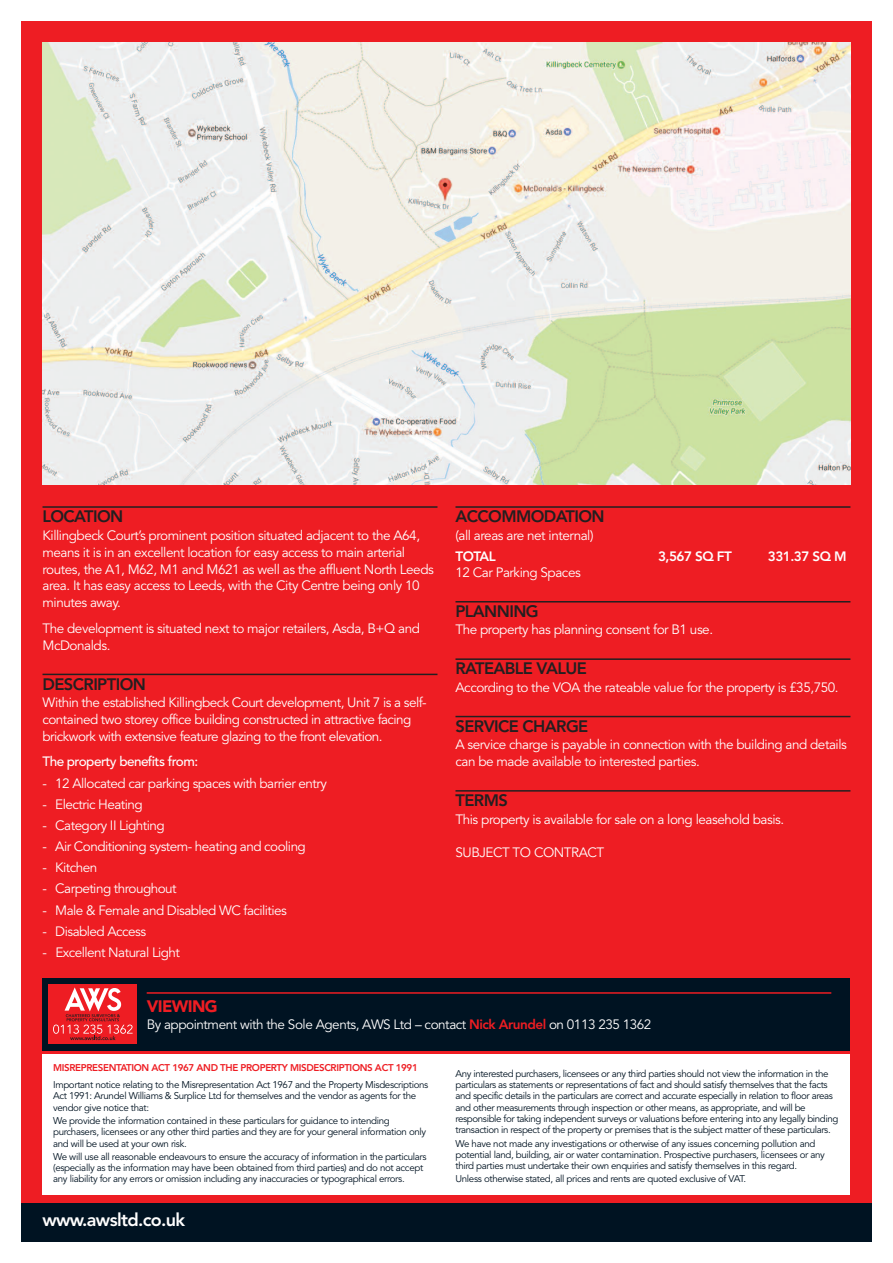
<style>
.page{position:relative;width:893px;height:1263px;background:#fff}
.page>*{position:absolute;margin:0;border:0;box-sizing:border-box;transform-origin:0 0}
.t1{font:800 18px "Avenir";letter-spacing:-.035em;color:#fff}
.t2{font:800 16.5px "Avenir";letter-spacing:-.035em;color:#231f20}
.t3{font:900 16.5px "Avenir";letter-spacing:-.035em;color:#ee1d23}
.t4{font:13.5px/17px "Avenir";letter-spacing:-.035em;color:#fff}
.t5{font:500 13.5px "Avenir";letter-spacing:-.04em;color:#fff}
.t6{font:800 13.5px "Avenir";letter-spacing:-.035em;color:#fff}
.t7{font:9.75px/11.2px "Avenir";letter-spacing:-.035em;color:#001322}
.t8{font:800 9.75px "Avenir";letter-spacing:-.035em;color:#ee1d23}
.s1{font-weight:800;color:#ee1d23}
</style>
<div class="page">
<div style="left:21px;top:21px;width:851px;height:1221px;background:#ee1d23"></div>
<div style="left:21px;top:1203px;width:851px;height:39px;background:#001322"></div>
<div style="left:43px;top:1054px;width:807px;height:141px;background:#fff"></div>
<hr style="left:43px;top:506px;width:394px;height:2px;background:#231f20">
<hr style="left:43px;top:674px;width:394px;height:1px;background:#231f20">
<hr style="left:455px;top:506px;width:395px;height:2px;background:#231f20">
<hr style="left:455px;top:601px;width:395px;height:1px;background:#231f20">
<hr style="left:455px;top:658px;width:395px;height:2px;background:#231f20">
<hr style="left:455px;top:716px;width:395px;height:1px;background:#231f20">
<hr style="left:455px;top:790px;width:395px;height:2px;background:#231f20">
<div style="left:43px;top:978px;width:807px;height:72px;background:#001322"></div>
<div style="left:49px;top:984px;width:88px;height:60px;background:#ee1d23"></div>
<svg style="left:53px;top:987px;width:80px;height:53px"></svg>
<hr style="left:147px;top:992px;width:684px;height:2px;background:#ee1d23">
<img style="left:43px;top:43px;width:807px;height:442px">
<h2 class="t2" style="left:43px;top:510px;width:82px">LOCATION</h2>
<p class="t4" style="left:43px;top:528px;width:393px">Killingbeck Court’s prominent position situated adjacent to the A64, means it is in an excellent location for easy access to main arterial routes, the A1, M62, M1 and M621 as well as the affluent North Leeds area. It has easy access to Leeds, with the City Centre being only 10 minutes away.</p>
<h3 class="t4" style="left:43px;top:621px;width:379px">The development is situated next to major retailers, Asda, B+Q and<br>McDonalds.</h3>
<h2 class="t2" style="left:43px;top:677px;width:105px">DESCRIPTION</h2>
<h3 class="t4" style="left:43px;top:695px;width:386px">Within the established Killingbeck Court development, Unit 7 is a self&shy;contained two storey office building constructed in attractive facing brickwork with extensive feature glazing to the front elevation.</h3>
<h3 class="t5" style="left:43px;top:756px;width:157px">The property benefits from:</h3>
<h3 class="t4" style="left:43px;top:775px;width:286px">- 12 Allocated car parking spaces with barrier entry</h3>
<h3 class="t4" style="left:43px;top:797px;width:102px">- Electric Heating</h3>
<h3 class="t4" style="left:43px;top:818px;width:124px">- Category II Lighting</h3>
<h3 class="t4" style="left:43px;top:839px;width:265px">- Air Conditioning system- heating and cooling</h3>
<h3 class="t4" style="left:43px;top:860px;width:56px">- Kitchen</h3>
<h3 class="t4" style="left:43px;top:881px;width:136px">- Carpeting throughout</h3>
<h3 class="t4" style="left:43px;top:902px;width:246px">- Male &amp; Female and Disabled WC facilities</h3>
<h3 class="t4" style="left:43px;top:924px;width:105px">- Disabled Access</h3>
<h3 class="t4" style="left:43px;top:945px;width:139px">- Excellent Natural Light</h3>
<h2 class="t2" style="left:455px;top:510px;width:151px">ACCOMMODATION</h2>
<h3 class="t4" style="left:455px;top:528px;width:140px">(all areas are net internal)</h3>
<h3 class="t6" style="left:455px;top:551px;width:42px">TOTAL</h3>
<h3 class="t6" style="left:658px;top:551px;width:75px">3,567 SQ FT</h3>
<h3 class="t6" style="left:768px;top:551px;width:80px">331.37 SQ M</h3>
<h3 class="t4" style="left:455px;top:565px;width:127px">12 Car Parking Spaces</h3>
<h2 class="t2" style="left:455px;top:604px;width:85px">PLANNING</h2>
<h3 class="t4" style="left:455px;top:622px;width:259px">The property has planning consent for B1 use.</h3>
<h2 class="t2" style="left:455px;top:662px;width:133px">RATEABLE VALUE</h2>
<h3 class="t4" style="left:455px;top:680px;width:385px">According to the VOA the rateable value for the property is £35,750.</h3>
<h2 class="t2" style="left:455px;top:719px;width:134px">SERVICE CHARGE</h2>
<h3 class="t4" style="left:455px;top:737px;width:393px">A service charge is payable in connection with the building and details can be made available to interested parties.</h3>
<h2 class="t2" style="left:455px;top:793px;width:54px">TERMS</h2>
<h3 class="t4" style="left:455px;top:811px;width:330px">This property is available for sale on a long leasehold basis.</h3>
<h3 class="t4" style="left:455px;top:845px;width:150px">SUBJECT TO CONTRACT</h3>
<h2 class="t3" style="left:147px;top:999px;width:73px">VIEWING</h2>
<h3 class="t4" style="left:147px;top:1017px;width:506px">By appointment with the Sole Agents, AWS Ltd – contact <span class="s1">Nick Arundel</span> on 0113 235 1362</h3>
<p class="t8" style="left:53px;top:1063px;width:366px">MISREPRESENTATION ACT 1967 AND THE PROPERTY MISDESCRIPTIONS ACT 1991</p>
<p class="t7" style="left:53px;top:1080px;width:377px">Important notice relating to the Misrepresentation Act 1967 and the Property Misdescriptions<br>Act 1991: Arundel Williams &amp; Surplice Ltd for themselves and the vendor as agents for the vendor give notice that:</p>
<p class="t7" style="left:53px;top:1116px;width:375px">We provide the information contained in these particulars for guidance to intending purchasers, licensees or any other third parties and they are for your general information only and will be used at your own risk.</p>
<p class="t7" style="left:53px;top:1152px;width:375px">We will use all reasonable endeavours to ensure the accuracy of information in the particulars (especially as the information may have been obtained from third parties) and do not accept any liability for any errors or omission including any inaccuracies or typographical errors.</p>
<h1 class="t1" style="left:43px;top:1212px;width:144px">www.awsltd.co.uk</h1>
<p class="t7" style="left:455px;top:1069px;width:384px">Any interested purchasers, licensees or any third parties should not view the information in the particulars as statements or representations of fact and should satisfy themselves that the facts and specific details in the particulars are correct and accurate especially in relation to floor areas and other measurements through inspection or other means, as appropriate, and will be responsible for taking independent surveys or valuations before entering into any legally binding transaction in respect of the property or premises that is the subject matter of these particulars.</p>
<p class="t7" style="left:455px;top:1138px;width:371px">We have not made any investigations or otherwise of any issues concerning pollution and potential land, building, air or water contamination. Prospective purchasers, licensees or any third parties must undertake their own enquiries and satisfy themselves in this regard.</p>
<p class="t7" style="left:455px;top:1174px;width:292px">Unless otherwise stated, all prices and rents are quoted exclusive of VAT.</p>
</div>
